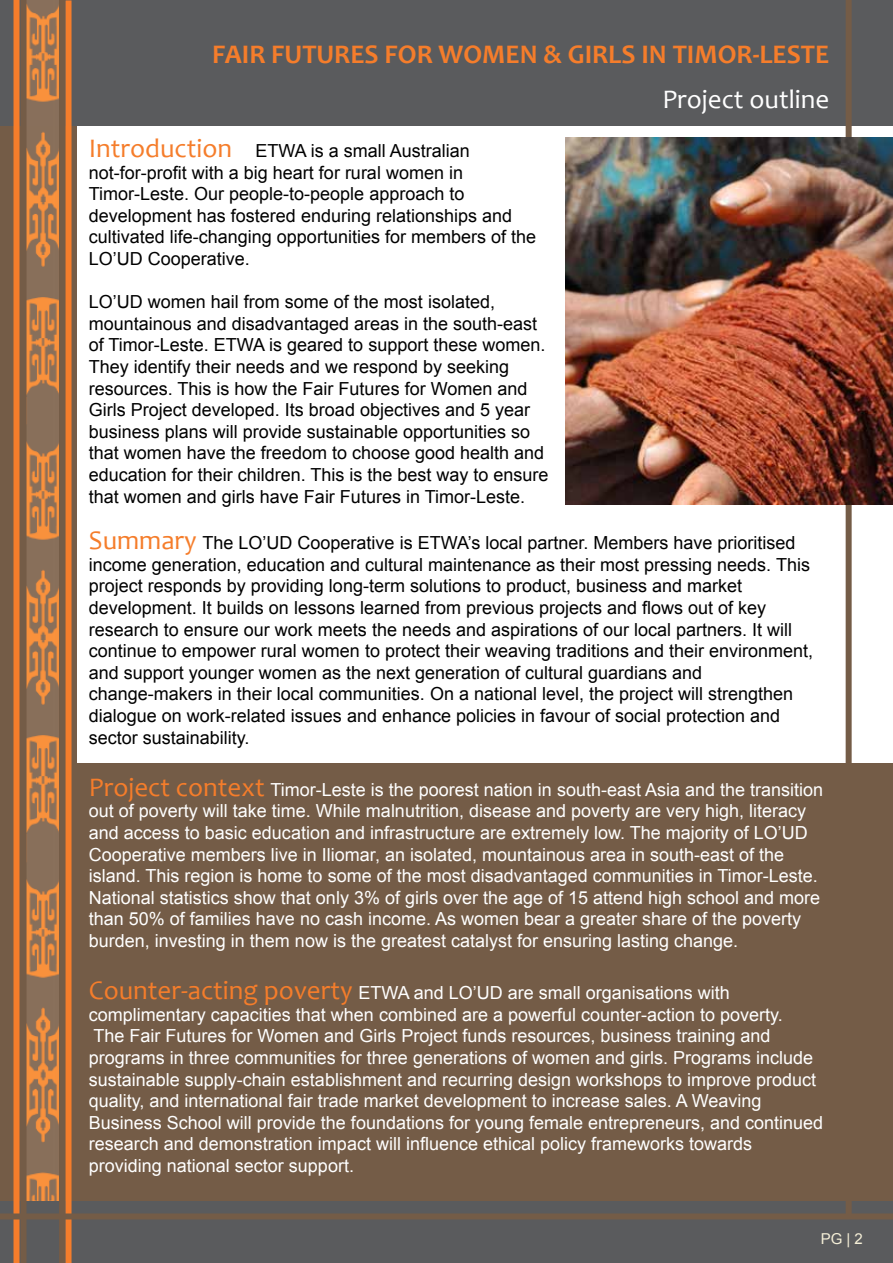
<style>
.page{position:relative;width:893px;height:1263px;background:#fff}
.page>*{position:absolute;margin:0;border:0;box-sizing:border-box;transform-origin:0 0}
.t1{font:700 27px "Candara";color:#f57d2b}
.t2{font:27px "Candara";color:#fff}
.t3{font:18px/21.6px "Arial";color:#000}
.t4{font:18px/21.6px "Arial";color:#fff}
.t5{font:15px "Arial";color:#f6f0d8}
.s1{font-family:"Candara";font-size:27px;color:#f57d2b}
</style>
<div class="page">
<div style="left:0;top:707px;width:77px;height:77px;background:#745c47"></div>
<div style="left:0;top:0;width:77px;height:737px;background:#745c47"></div>
<div style="left:0;top:763px;width:893px;height:457px;background:#745c47"></div>
<div style="left:0;top:0;width:893px;height:125px;background:#5a5b5d"></div>
<img style="left:27px;top:0;width:32px;height:397px">
<img style="left:27px;top:397px;width:32px;height:438px">
<img style="left:27px;top:835px;width:32px;height:367px">
<div style="left:0;top:1202px;width:893px;height:61px;background:#5a5b5d"></div>
<div style="left:14px;top:0;width:6px;height:1263px;background:#f57d2b"></div>
<div style="left:846px;top:0;width:6px;height:1217px;background:#745c47"></div>
<div style="left:21px;top:0;width:6px;height:1263px;background:#745c47"></div>
<div style="left:66px;top:0;width:6px;height:1263px;background:#f57d2b"></div>
<div style="left:59px;top:0;width:6px;height:1263px;background:#745c47"></div>
<div style="left:0;top:1213px;width:893px;height:6px;background:#745c47"></div>
<img style="left:566px;top:137px;width:327px;height:368px">
<h1 class="t1" style="left:212px;top:37px;width:619px">FAIR FUTURES FOR WOMEN &amp; GIRLS IN TIMOR-LESTE</h1>
<p class="t3" style="left:89px;top:140px;width:449px"><span class="s1">Introduction</span> ETWA is a small Australian not-for-profit with a big heart for rural women in Timor-Leste. Our people-to-people approach to development has fostered enduring relationships and cultivated life-changing opportunities for members of the LO’UD Cooperative.</p>
<p class="t3" style="left:89px;top:291px;width:461px">LO’UD women hail from some of the most isolated, mountainous and disadvantaged areas in the south-east of Timor-Leste. ETWA is geared to support these women.<br>They identify their needs and we respond by seeking resources. This is how the Fair Futures for Women and Girls Project developed. Its broad objectives and 5 year business plans will provide sustainable opportunities so that women have the freedom to choose good health and education for their children. This is the best way to ensure that women and girls have Fair Futures in Timor-Leste.</p>
<h1 class="t2" style="left:662px;top:82px;width:168px">Project outline</h1>
<p class="t3" style="left:89px;top:532px;width:726px"><span class="s1">Summary</span> The LO’UD Cooperative is ETWA’s local partner. Members have prioritised income generation, education and cultural maintenance as their most pressing needs. This project responds by providing long-term solutions to product, business and market development. It builds on lessons learned from previous projects and flows out of key research to ensure our work meets the needs and aspirations of our local partners. It will continue to empower rural women to protect their weaving traditions and their environment, and support younger women as the next generation of cultural guardians and change-makers in their local communities. On a national level, the project will strengthen dialogue on work-related issues and enhance policies in favour of social protection and sector sustainability.</p>
<p class="t4" style="left:89px;top:779px;width:736px"><span class="s1">Project context</span> Timor-Leste is the poorest nation in south-east Asia and the transition out of poverty will take time. While malnutrition, disease and poverty are very high, literacy and access to basic education and infrastructure are extremely low. The majority of LO’UD Cooperative members live in Iliomar, an isolated, mountainous area in south-east of the island. This region is home to some of the most disadvantaged communities in Timor-Leste.<br>National statistics show that only 3% of girls over the age of 15 attend high school and more than 50% of families have no cash income. As women bear a greater share of the poverty burden, investing in them now is the greatest catalyst for ensuring lasting change.</p>
<p class="t4" style="left:89px;top:982px;width:736px"><span class="s1">Counter-acting poverty</span> ETWA and LO’UD are small organisations with complimentary capacities that when combined are a powerful counter-action to poverty.<br>The Fair Futures for Women and Girls Project funds resources, business training and programs in three communities for three generations of women and girls. Programs include sustainable supply-chain establishment and recurring design workshops to improve product quality, and international fair trade market development to increase sales. A Weaving Business School will provide the foundations for young female entrepreneurs, and continued research and demonstration impact will influence ethical policy frameworks towards providing national sector support.</p>
<p class="t5" style="left:821px;top:1228px;width:44px">PG | 2</p>
</div>
